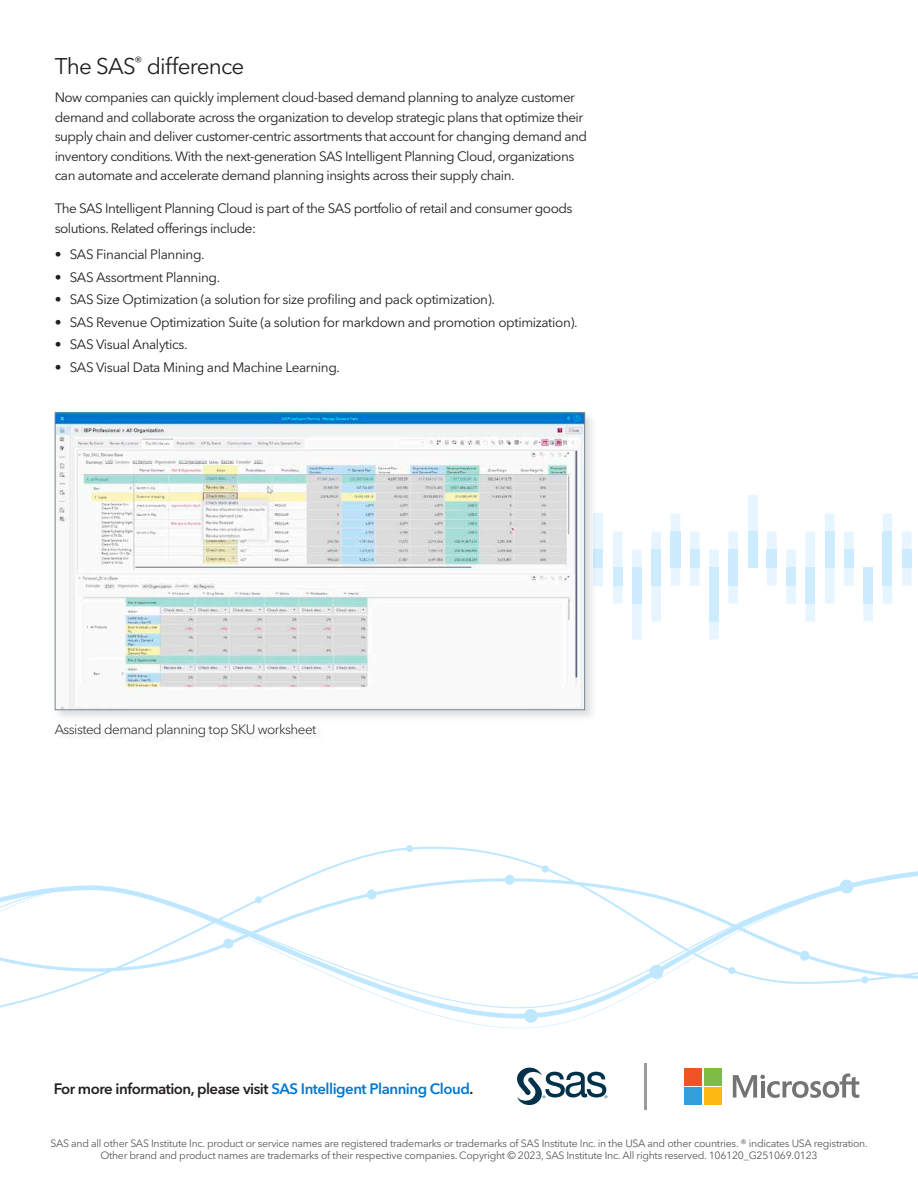
<style>
.page{position:relative;width:918px;height:1188px;background:#fff}
.page>*{position:absolute;margin:0;border:0;box-sizing:border-box;transform-origin:0 0}
.Challenges_Box_Headl{font:22.5px "Avenir Next W1 G";letter-spacing:-.035em;color:#231f20}
.Body{font:600 15px "Avenir Next W1 G";letter-spacing:-.035em;color:#231f20}
.Body-2{font:13.5px/19.5px "Avenir Next W1 G";letter-spacing:-.035em;color:#231f20}
.Body_before_bullet{font:13.5px/19.5px "Avenir Next W1 G";letter-spacing:-.035em;color:#231f20}
.t1{font:300 13.5px "Avenir Next W1 G";letter-spacing:-.04em;color:#231f20}
.Legal{font:10.5px/12px "Avenir Next W1 G";letter-spacing:-.025em;color:#58595b;text-align:center}
.s1{color:#0079d1}
</style>
<div class="page">
<div style="left:0;top:844px;width:918px;height:185px;background:#00a3ff;opacity:.5"></div>
<svg style="left:517px;top:1067px;width:90px;height:38px"></svg>
<hr style="left:644px;top:1063px;width:3px;height:47px;background:#9a9a99">
<svg style="left:733px;top:1073px;width:126px;height:25px"></svg>
<div style="left:684px;top:1068px;width:18px;height:17px;background:#f05326"></div>
<div style="left:704px;top:1068px;width:18px;height:17px;background:#7ebb42"></div>
<div style="left:684px;top:1087px;width:18px;height:18px;background:#34a0da"></div>
<div style="left:704px;top:1087px;width:18px;height:18px;background:#fdb813"></div>
<svg style="left:598px;top:495px;width:314px;height:145px"></svg>
<div style="left:52px;top:409px;width:546px;height:314px;background:#231f20;opacity:.16"></div>
<img style="left:57px;top:415px;width:526px;height:293px">
<div style="left:55px;top:413px;width:530px;height:297px;border:1px solid #718497"></div>
<h2 class="Challenges_Box_Headl" style="left:55px;top:53px;width:191px">The SAS<sup>®</sup> difference</h2>
<p class="Body-2" style="left:55px;top:88px;width:534px">Now companies can quickly implement cloud-based demand planning to analyze customer demand and collaborate across the organization to develop strategic plans that optimize their supply chain and deliver customer-centric assortments that account for changing demand and inventory conditions. With the next-generation SAS Intelligent Planning Cloud, organizations can automate and accelerate demand planning insights across their supply chain.</p>
<p class="Body_before_bullet" style="left:55px;top:199px;width:519px">The SAS Intelligent Planning Cloud is part of the SAS portfolio of retail and consumer goods solutions. Related offerings include:</p>
<p class="Body-2" style="left:55px;top:245px;width:151px">• SAS Financial Planning.</p>
<p class="Body-2" style="left:55px;top:267px;width:167px">• SAS Assortment Planning.</p>
<p class="Body-2" style="left:55px;top:290px;width:442px">• SAS Size Optimization (a solution for size profiling and pack optimization).</p>
<p class="Body-2" style="left:55px;top:312px;width:524px">• SAS Revenue Optimization Suite (a solution for markdown and promotion optimization).</p>
<p class="Body-2" style="left:55px;top:335px;width:134px">• SAS Visual Analytics.</p>
<p class="Body-2" style="left:55px;top:357px;width:287px">• SAS Visual Data Mining and Machine Learning.</p>
<p class="t1" style="left:55px;top:721px;width:263px">Assisted demand planning top SKU worksheet</p>
<p class="Body" style="left:54px;top:1080px;width:421px">For more information, please visit <span class="s1">SAS Intelligent Planning Cloud</span>.</p>
<p class="Legal" style="left:50px;top:1137px;width:819px">SAS and all other SAS Institute Inc. product or service names are registered trademarks or trademarks of SAS Institute Inc. in the USA and other countries. ® indicates USA registration.<br>Other brand and product names are trademarks of their respective companies. Copyright © 2023, SAS Institute Inc. All rights reserved. 106120_G251069.0123</p>
</div>
